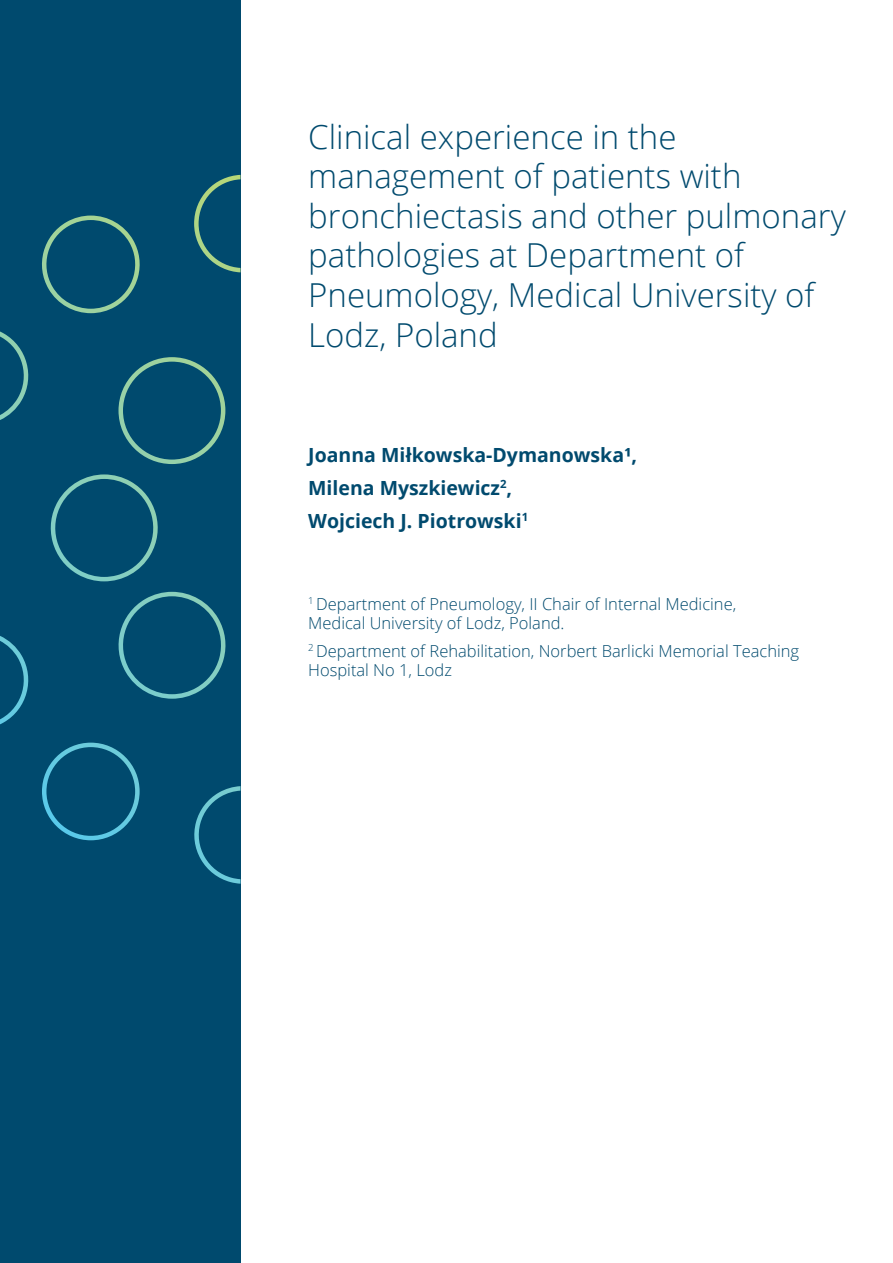
<style>
.page{position:relative;width:893px;height:1263px;background:#fff}
.page>*{position:absolute;margin:0;border:0;box-sizing:border-box;transform-origin:0 0}
.t1{font:300 33px/39.6px "Open Sans";color:#004a6e}
.t2{font:700 19.5px/33px "Open Sans";color:#004a6e}
.t3{font:300 16.5px/19.8px "Open Sans";color:#004a6e}
</style>
<div class="page">
<div style="left:0;top:0;width:241px;height:1263px;background:#004a6e"></div>
<svg style="left:194px;top:175px;width:47px;height:97px"></svg>
<svg style="left:42px;top:743px;width:98px;height:97px"></svg>
<svg style="left:42px;top:216px;width:98px;height:97px"></svg>
<svg style="left:0;top:331px;width:29px;height:89px"></svg>
<svg style="left:0;top:636px;width:29px;height:88px"></svg>
<svg style="left:194px;top:786px;width:47px;height:98px"></svg>
<svg style="left:118px;top:357px;width:107px;height:107px"></svg>
<svg style="left:50px;top:474px;width:108px;height:107px"></svg>
<svg style="left:118px;top:592px;width:108px;height:107px"></svg>
<h1 class="t1" style="left:308px;top:116px;width:539px">Clinical experience in the management of patients with bronchiectasis and other pulmonary pathologies at Department of<br>Pneumology, Medical University of<br>Lodz, Poland</h1>
<p class="t2" style="left:308px;top:437px;width:330px">Joanna Miłkowska-Dymanowska¹,<br>Milena Myszkiewicz<sup>2</sup>,<br>Wojciech J. Piotrowski<sup>1</sup></p>
<p class="t3" style="left:308px;top:593px;width:429px"><sup>1</sup> Department of Pneumology, II Chair of Internal Medicine,<br>Medical University of Lodz, Poland.</p>
<p class="t3" style="left:308px;top:640px;width:492px"><sup>2</sup> Department of Rehabilitation, Norbert Barlicki Memorial Teaching<br>Hospital No 1, Lodz</p>
</div>
